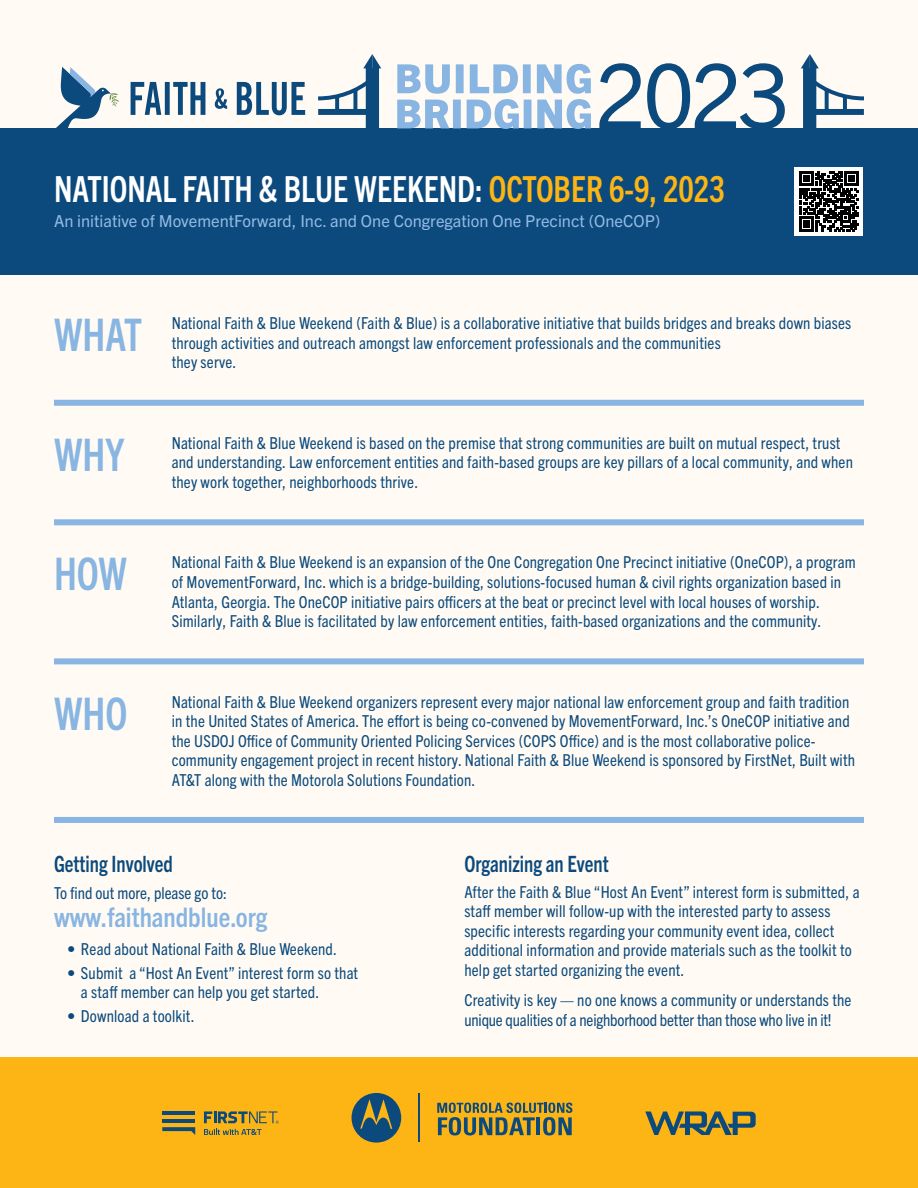
<style>
.page{position:relative;width:918px;height:1188px;background:#fffbf4}
.page>*{position:absolute;margin:0;border:0;box-sizing:border-box;transform-origin:0 0}
.t1{font:700 condensed 45px "Trade Gothic Next LT Pro";color:#88b5e1;scale:.9 1}
.t2{font:700 condensed 36px "Trade Gothic Next LT Pro";color:#fff;scale:.9 1}
.t3{font:700 condensed 27px "Trade Gothic Next LT Pro";color:#88b5e1}
.t4{font:700 condensed 22.5px "Trade Gothic Next LT Pro";color:#0c4a7d;scale:.9 1}
.t5{font:condensed 16.5px/19.5px "Trade Gothic Next LT Pro";letter-spacing:.01em;color:#0c4a7d}
.t6{font:condensed 16.5px/19.5px "Trade Gothic Next LT Pro";letter-spacing:-.01em;color:#0c4a7d}
.t7{font:16.5px "Trade Gothic Next LT Pro";color:#93bbe4}
.s1{color:#fcb515}
</style>
<div class="page">
<div style="left:0;top:128px;width:918px;height:146px;background:#0c4a7d"></div>
<div style="left:0;top:1057px;width:918px;height:131px;background:#fcb515"></div>
<div style="left:795px;top:167px;width:68px;height:69px;background:#fff"></div>
<svg style="left:799px;top:171px;width:60px;height:60px"></svg>
<div style="left:54px;top:400px;width:810px;height:6px;background:#88b5e1"></div>
<div style="left:54px;top:519px;width:810px;height:6px;background:#88b5e1"></div>
<div style="left:54px;top:658px;width:810px;height:6px;background:#88b5e1"></div>
<div style="left:54px;top:817px;width:810px;height:6px;background:#88b5e1"></div>
<svg style="left:816px;top:74px;width:48px;height:42px"></svg>
<div style="left:803px;top:68px;width:13px;height:60px;background:#0c4a7d"></div>
<svg style="left:801px;top:54px;width:18px;height:14px"></svg>
<div style="left:810px;top:109px;width:54px;height:6px;background:#0c4a7d"></div>
<svg style="left:131px;top:82px;width:174px;height:33px"></svg>
<svg style="left:56px;top:67px;width:63px;height:61px"></svg>
<svg style="left:599px;top:63px;width:186px;height:65px"></svg>
<svg style="left:397px;top:64px;width:194px;height:65px"></svg>
<svg style="left:318px;top:74px;width:48px;height:42px"></svg>
<div style="left:366px;top:68px;width:13px;height:60px;background:#0c4a7d"></div>
<svg style="left:363px;top:54px;width:18px;height:14px"></svg>
<div style="left:318px;top:109px;width:54px;height:6px;background:#0c4a7d"></div>
<svg style="left:645px;top:1111px;width:111px;height:24px"></svg>
<svg style="left:352px;top:1093px;width:49px;height:50px"></svg>
<svg style="left:437px;top:1103px;width:135px;height:32px"></svg>
<hr style="left:419px;top:1094px;width:1px;height:48px;background:#0c4a7d">
<svg style="left:162px;top:1127px;width:33px;height:8px"></svg>
<hr style="left:162px;top:1119px;width:33px;height:4px;background:#0c4a7d">
<hr style="left:162px;top:1111px;width:33px;height:4px;background:#0c4a7d">
<svg style="left:204px;top:1111px;width:75px;height:24px"></svg>
<h2 class="t2" style="left:54px;top:165px;width:747px">NATIONAL FAITH &amp; BLUE WEEKEND: <span class="s1">OCTOBER 6-9, 2023</span></h2>
<p class="t7" style="left:54px;top:210px;width:608px">An initiative of MovementForward, Inc. and One Congregation One Precinct (OneCOP)</p>
<h1 class="t1" style="left:54px;top:304px;width:100px">WHAT</h1>
<p class="t5" style="left:172px;top:313px;width:681px">National Faith &amp; Blue Weekend (Faith &amp; Blue) is a collaborative initiative that builds bridges and breaks down biases through activities and outreach amongst law enforcement professionals and the communities<br>they serve.</p>
<h1 class="t1" style="left:54px;top:424px;width:80px">WHY</h1>
<p class="t5" style="left:172px;top:432px;width:683px">National Faith &amp; Blue Weekend is based on the premise that strong communities are built on mutual respect, trust and understanding. Law enforcement entities and faith-based groups are key pillars of a local community, and when they work together, neighborhoods thrive.</p>
<h1 class="t1" style="left:54px;top:543px;width:83px">HOW</h1>
<p class="t5" style="left:172px;top:552px;width:686px">National Faith &amp; Blue Weekend is an expansion of the One Congregation One Precinct initiative (OneCOP), a program of MovementForward, Inc. which is a bridge-building, solutions-focused human &amp; civil rights organization based in Atlanta, Georgia. The OneCOP initiative pairs officers at the beat or precinct level with local houses of worship.<br>Similarly, Faith &amp; Blue is facilitated by law enforcement entities, faith-based organizations and the community.</p>
<h1 class="t1" style="left:54px;top:682px;width:83px">WHO</h1>
<p class="t5" style="left:172px;top:691px;width:685px">National Faith &amp; Blue Weekend organizers represent every major national law enforcement group and faith tradition in the United States of America. The effort is being co-convened by MovementForward, Inc.’s OneCOP initiative and the USDOJ Office of Community Oriented Policing Services (COPS Office) and is the most collaborative police&shy;community engagement project in recent history. National Faith &amp; Blue Weekend is sponsored by FirstNet, Built with AT&amp;T along with the Motorola Solutions Foundation.</p>
<h3 class="t4" style="left:54px;top:848px;width:134px">Getting Involved</h3>
<p class="t5" style="left:54px;top:882px;width:175px">To find out more, please go to:</p>
<h3 class="t3" style="left:54px;top:899px;width:215px">www.faithandblue.org</h3>
<p class="t5" style="left:68px;top:938px;width:271px">• Read about National Faith &amp; Blue Weekend.</p>
<p class="t5" style="left:81px;top:962px;width:279px;text-indent:-13px">• Submit a “Host An Event” interest form so that a staff member can help you get started.</p>
<p class="t5" style="left:68px;top:1005px;width:129px">• Download a toolkit.</p>
<h3 class="t4" style="left:464px;top:848px;width:162px">Organizing an Event</h3>
<p class="t5" style="left:464px;top:881px;width:397px">After the Faith &amp; Blue “Host An Event” interest form is submitted, a staff member will follow-up with the interested party to assess specific interests regarding your community event idea, collect additional information and provide materials such as the toolkit to help get started organizing the event.</p>
<p class="t6" style="left:464px;top:989px;width:389px">Creativity is key — no one knows a community or understands the unique qualities of a neighborhood better than those who live in it!</p>
</div>
